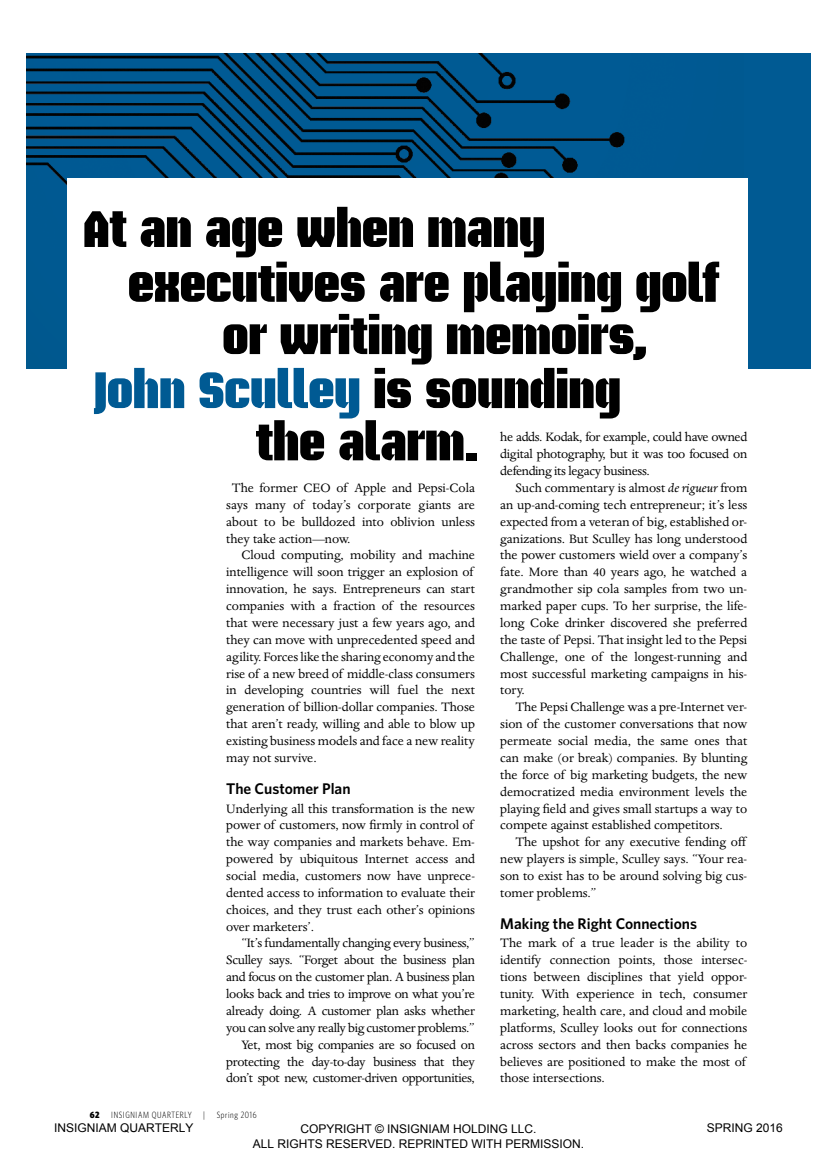
<style>
.page{position:relative;width:837px;height:1175px;background:#fff}
.page>*{position:absolute;margin:0;border:0;box-sizing:border-box;transform-origin:0 0}
.t1{font:900 50.55px "Briem Akademi Std";letter-spacing:-.01em;color:#000}
.t2{font:900 50.55px "Briem Akademi Std";letter-spacing:-.015em;color:#005a93}
.t3{font:600 15.45px "Whitney";color:#000}
.t4{font:14.1px/16.8px "Dante MT Std";letter-spacing:-.025em;color:#000;text-align:justify}
.t5{font:12px/14.4px "Arial";color:#000;text-align:center}
.t6{font:300 9.15px "Whitney Condensed";letter-spacing:.07em;color:#000}
.t7{font:900 9.15px "Whitney Condensed";color:#000}
.s1{color:#000}
.s2{font-style:italic}
</style>
<div class="page">
<div style="left:26px;top:53px;width:785px;height:315px;background:#005a93"></div>
<img style="left:26px;top:53px;width:599px;height:133px">
<div style="left:67px;top:178px;width:680px;height:258px;background:#fff"></div>
<h1 class="t1" style="left:83px;top:201px;width:464px">At an age when many</h1>
<h1 class="t1" style="left:128px;top:256px;width:593px">executives are playing golf</h1>
<h1 class="t1" style="left:222px;top:308px;width:427px">or writing memoirs,</h1>
<h1 class="t2" style="left:94px;top:362px;width:529px">John Sculley <span class="s1">is sounding</span></h1>
<h1 class="t1" style="left:256px;top:414px;width:224px">the alarm.</h1>
<p class="t4" style="left:500px;top:429px;width:249px">he adds. Kodak, for example, could have owned digital photography, but it was too focused on defending its legacy business.</p>
<p class="t4" style="left:500px;top:479px;width:249px;text-indent:15px">Such commentary is almost <span class="s2">de rigueur</span> from an up-and-coming tech entrepreneur; it’s less expected from a veteran of big, established or&shy;ganizations. But Sculley has long understood the power customers wield over a company’s fate. More than 40 years ago, he watched a grandmother sip cola samples from two un&shy;marked paper cups. To her surprise, the life&shy;long Coke drinker discovered she preferred the taste of Pepsi. That insight led to the Pepsi Challenge, one of the longest-running and most successful marketing campaigns in his&shy;tory.</p>
<p class="t4" style="left:500px;top:698px;width:249px;text-indent:15px">The Pepsi Challenge was a pre-Internet ver&shy;sion of the customer conversations that now permeate social media, the same ones that can make (or break) companies. By blunting the force of big marketing budgets, the new democratized media environment levels the playing field and gives small startups a way to compete against established competitors.</p>
<p class="t4" style="left:500px;top:833px;width:249px;text-indent:15px">The upshot for any executive fending off new players is simple, Sculley says. “Your rea&shy;son to exist has to be around solving big cus&shy;tomer problems.”</p>
<p class="t3" style="left:500px;top:914px;width:198px">Making the Right Connections</p>
<p class="t4" style="left:500px;top:935px;width:249px">The mark of a true leader is the ability to identify connection points, those intersec&shy;tions between disciplines that yield oppor&shy;tunity. With experience in tech, consumer marketing, health care, and cloud and mobile platforms, Sculley looks out for connections across sectors and then backs companies he believes are positioned to make the most of those intersections.</p>
<p class="t4" style="left:226px;top:479px;width:250px;text-indent:6px">The former CEO of Apple and Pepsi-Cola says many of today’s corporate giants are about to be bulldozed into oblivion unless they take action—now.</p>
<p class="t4" style="left:226px;top:547px;width:250px;text-indent:15px">Cloud computing, mobility and machine intelligence will soon trigger an explosion of innovation, he says. Entrepreneurs can start companies with a fraction of the resources that were necessary just a few years ago, and they can move with unprecedented speed and agility. Forces like the sharing economy and the rise of a new breed of middle-class consumers in developing countries will fuel the next generation of billion-dollar companies. Those that aren’t ready, willing and able to blow up existing business models and face a new reality may not survive.</p>
<p class="t3" style="left:226px;top:779px;width:126px">The Customer Plan</p>
<p class="t4" style="left:226px;top:800px;width:250px">Underlying all this transformation is the new power of customers, now firmly in control of the way companies and markets behave. Em&shy;powered by ubiquitous Internet access and social media, customers now have unprece&shy;dented access to information to evaluate their choices, and they trust each other’s opinions over marketers’.</p>
<p class="t4" style="left:226px;top:935px;width:250px;text-align:right">“It’s fundamentally changing every business,” Sculley says. “Forget about the business plan and focus on the customer plan. A business plan looks back and tries to improve on what you’re already doing. A customer plan asks whether you can solve any really big customer problems.” Yet, most big companies are so focused on protecting the day-to-day business that they don’t spot new, customer-driven opportunities,</p>
<p class="t7" style="left:90px;top:1109px;width:12px">62</p>
<p class="t6" style="left:111px;top:1110px;width:82px">INSIGNIAM QUARTERLY</p>
<p class="t6" style="left:203px;top:1110px;width:3px">|</p>
<p class="t6" style="left:217px;top:1110px;width:41px">Spring 2016</p>
<p class="t5" style="left:54px;top:1120px;width:141px">INSIGNIAM QUARTERLY</p>
<p class="t5" style="left:253px;top:1121px;width:333px">COPYRIGHT © INSIGNIAM HOLDING LLC.<br>ALL RIGHTS RESERVED. REPRINTED WITH PERMISSION.</p>
<p class="t5" style="left:707px;top:1120px;width:78px">SPRING 2016</p>
</div>
